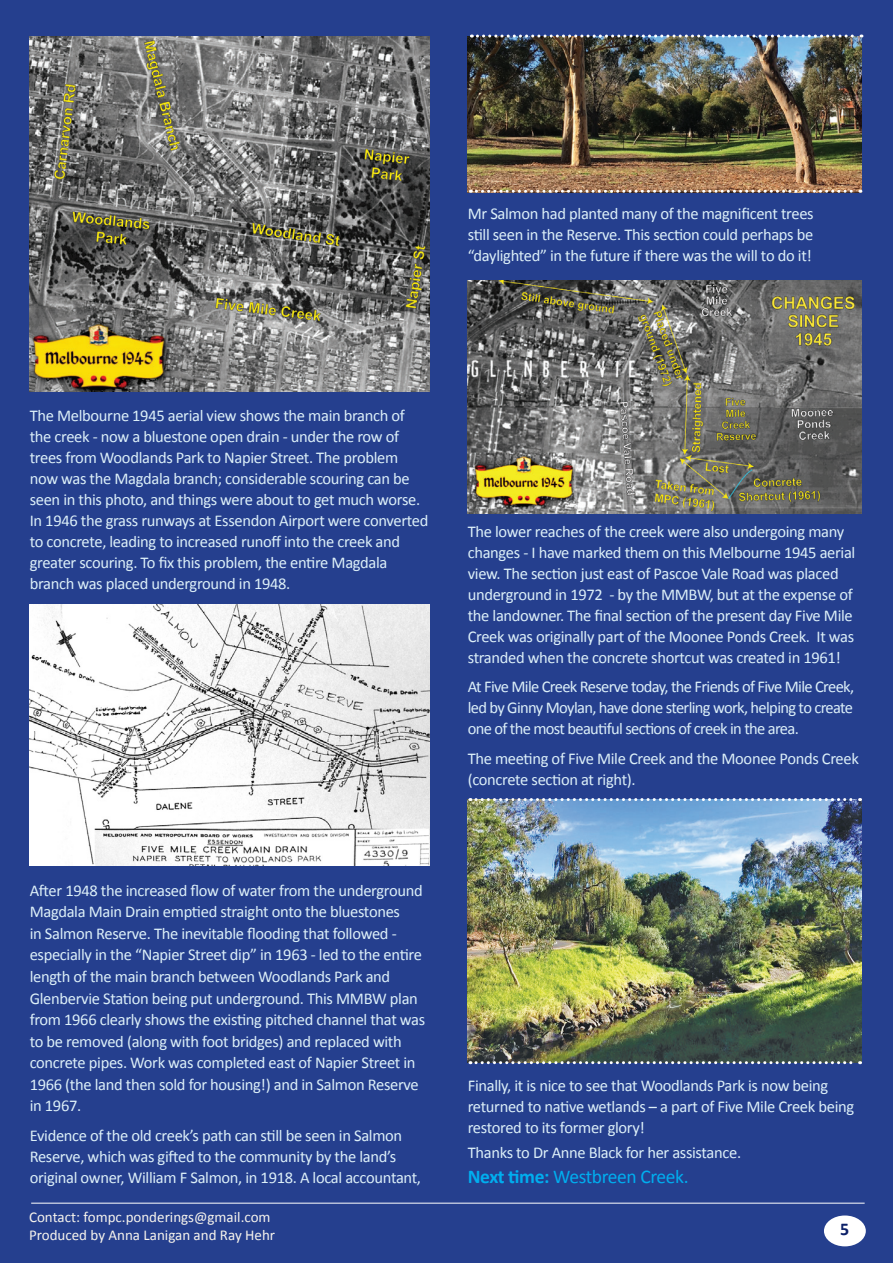
<style>
.page{position:relative;width:893px;height:1263px;background:#253f8e}
.page>*{position:absolute;margin:0;border:0;box-sizing:border-box;transform-origin:0 0}
.t1{font:19.5px "Calibri";letter-spacing:-.02em;color:#00aeef}
.t2{font:700 18px "Calibri";color:#0c2068}
.t3{font:16.5px/21px "Calibri";letter-spacing:-.02em;color:#dceff8}
.t4{font:15px/18px "Calibri";color:#f7f4ed}
.s1{font-weight:700}
</style>
<div class="page">
<hr style="left:31px;top:1203px;width:834px;height:1px;background:#fff">
<div style="left:824px;top:1215px;width:42px;height:31px;background:#fff;border-radius:50%"></div>
<img style="left:30px;top:36px;width:399px;height:356px">
<img style="left:30px;top:604px;width:399px;height:261px">
<img style="left:468px;top:36px;width:394px;height:156px">
<img style="left:468px;top:280px;width:394px;height:234px">
<img style="left:468px;top:800px;width:394px;height:263px">
<svg style="left:471px;top:35px;width:391px;height:3px"></svg>
<svg style="left:470px;top:190px;width:391px;height:3px"></svg>
<svg style="left:470px;top:798px;width:391px;height:3px"></svg>
<svg style="left:470px;top:1061px;width:391px;height:3px"></svg>
<p class="t3" style="left:468px;top:203px;width:347px;text-align:justify">Mr Salmon had planted many of the magnificent trees still seen in the Reserve. This section could perhaps be “daylighted” in the future if there was the will to do it!</p>
<p class="t3" style="left:30px;top:405px;width:400px">The Melbourne 1945 aerial view shows the main branch of the creek - now a bluestone open drain - under the row of trees from Woodlands Park to Napier Street. The problem now was the Magdala branch; considerable scouring can be seen in this photo, and things were about to get much worse.<br>In 1946 the grass runways at Essendon Airport were converted to concrete, leading to increased runoff into the creek and greater scouring. To fix this problem, the entire Magdala branch was placed underground in 1948.</p>
<p class="t3" style="left:30px;top:879px;width:397px;line-height:21.6px">After 1948 the increased flow of water from the underground Magdala Main Drain emptied straight onto the bluestones<br>in Salmon Reserve. The inevitable flooding that followed - especially in the “Napier Street dip” in 1963 - led to the entire length of the main branch between Woodlands Park and Glenbervie Station being put underground. This MMBW plan from 1966 clearly shows the existing pitched channel that was to be removed (along with foot bridges) and replaced with concrete pipes. Work was completed east of Napier Street in 1966 (the land then sold for housing!) and in Salmon Reserve in 1967.</p>
<p class="t3" style="left:30px;top:1125px;width:393px">Evidence of the old creek’s path can still be seen in Salmon<br>Reserve, which was gifted to the community by the land’s original owner, William F Salmon, in 1918. A local accountant,</p>
<p class="t3" style="left:468px;top:521px;width:389px">The lower reaches of the creek were also undergoing many changes - I have marked them on this Melbourne 1945 aerial view. The section just east of Pascoe Vale Road was placed underground in 1972 - by the MMBW, but at the expense of the landowner. The final section of the present day Five Mile Creek was originally part of the Moonee Ponds Creek. It was stranded when the concrete shortcut was created in 1961!</p>
<p class="t3" style="left:468px;top:676px;width:388px;text-align:justify">At Five Mile Creek Reserve today, the Friends of Five Mile Creek, led by Ginny Moylan, have done sterling work, helping to create one of the most beautiful sections of creek in the area.</p>
<p class="t3" style="left:468px;top:748px;width:393px">The meeting of Five Mile Creek and the Moonee Ponds Creek (concrete section at right).</p>
<p class="t3" style="left:468px;top:1075px;width:388px">Finally, it is nice to see that Woodlands Park is now being returned to native wetlands – a part of Five Mile Creek being restored to its former glory!</p>
<p class="t3" style="left:468px;top:1142px;width:275px">Thanks to Dr Anne Black for her assistance.</p>
<p class="t1" style="left:468px;top:1164px;width:222px"><span class="s1">Next time:</span> Westbreen Creek.</p>
<p class="t4" style="left:29px;top:1208px;width:248px">Contact: fompc.ponderings@gmail.com<br>Produced by Anna Lanigan and Ray Hehr</p>
<p class="t2" style="left:840px;top:1217px;width:11px">5</p>
</div>
